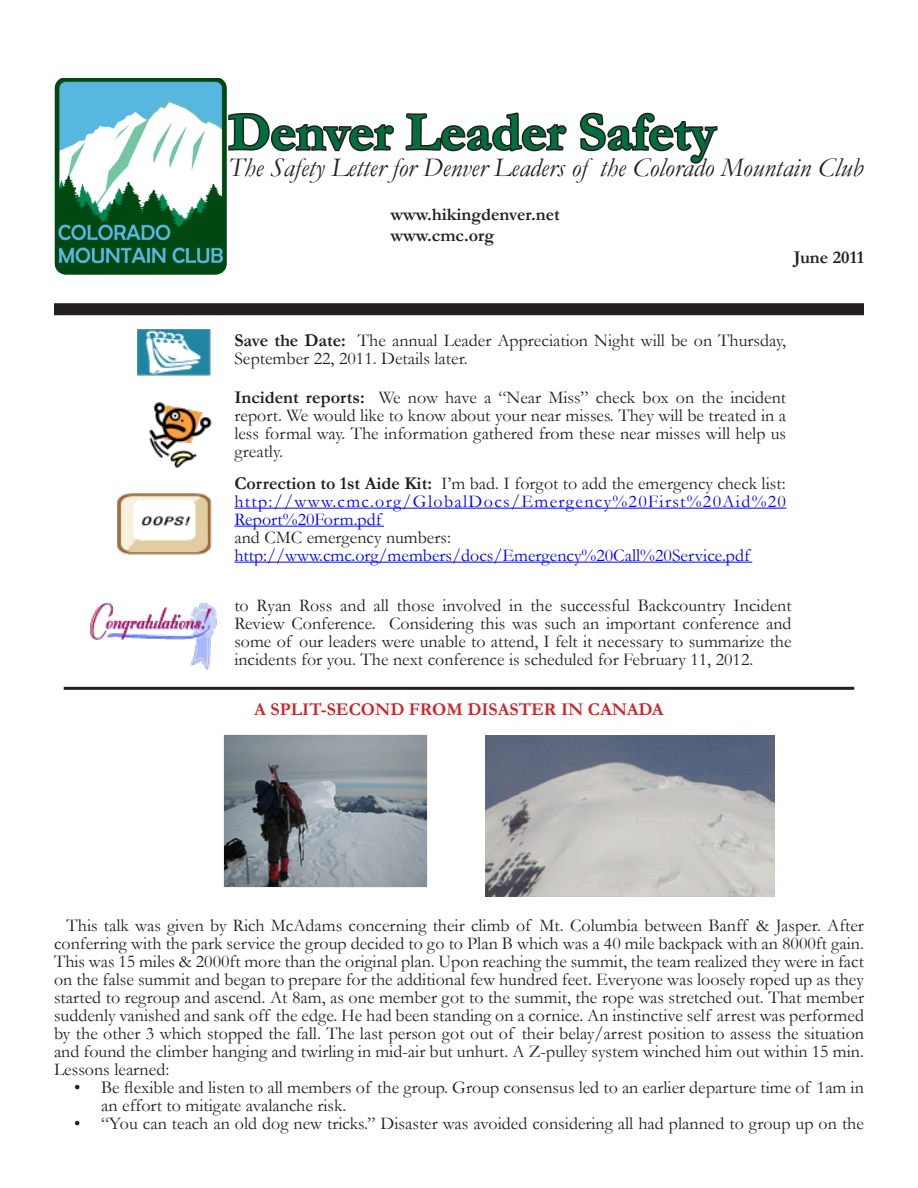
<style>
.page{position:relative;width:918px;height:1188px;background:#fff}
.page>*{position:absolute;margin:0;border:0;box-sizing:border-box;transform-origin:0 0}
.t1{font:700 54px "Garamond";color:#006f3c}
.t2{font:italic 27px "Garamond";color:#231f20}
.t3{font:18px/18px "Garamond";color:#231f20;text-align:justify}
.t4{font:18px/18px "Garamond";letter-spacing:.075em;color:#00f}
.t5{font:18px "Garamond";color:#00f}
.t6{font:700 18px "Garamond";color:#231f20}
.t7{font:700 18px "Garamond";color:#d1232a}
.s1{font-weight:700}
</style>
<div class="page">
<div style="left:54px;top:303px;width:810px;height:12px;background:#231f20"></div>
<img style="left:54px;top:79px;width:172px;height:196px">
<svg style="left:228px;top:112px;width:166px;height:40px"></svg>
<svg style="left:405px;top:112px;width:162px;height:40px"></svg>
<svg style="left:579px;top:112px;width:139px;height:52px"></svg>
<hr style="left:65px;top:687px;width:788px;height:3px;background:#231f20">
<img style="left:137px;top:329px;width:74px;height:47px">
<img style="left:149px;top:402px;width:63px;height:66px">
<img style="left:117px;top:493px;width:95px;height:61px">
<hr style="left:234px;top:508px;width:552px;height:1px;background:#00f">
<hr style="left:234px;top:526px;width:150px;height:1px;background:#00f">
<hr style="left:234px;top:562px;width:518px;height:1px;background:#00f">
<img style="left:90px;top:602px;width:127px;height:68px">
<img style="left:224px;top:735px;width:203px;height:152px">
<img style="left:485px;top:735px;width:290px;height:162px">
<p class="t1" style="left:228px;top:96px;width:489px">Denver Leader Safety</p>
<p class="t2" style="left:228px;top:149px;width:636px">The Safety Letter for Denver Leaders of the Colorado Mountain Club</p>
<p class="t6" style="left:390px;top:202px;width:171px">www.hikingdenver.net</p>
<p class="t6" style="left:390px;top:223px;width:105px">www.cmc.org</p>
<p class="t6" style="left:794px;top:245px;width:72px">June 2011</p>
<p class="t3" style="left:234px;top:331px;width:553px"><span class="s1">Save the Date:</span> The annual Leader Appreciation Night will be on Thursday,<br>September 22, 2011. Details later.</p>
<p class="t3" style="left:234px;top:388px;width:553px"><span class="s1">Incident reports:</span> We now have a “Near Miss” check box on the incident report. We would like to know about your near misses. They will be treated in a less formal way. The information gathered from these near misses will help us greatly.</p>
<p class="t3" style="left:234px;top:474px;width:553px"><span class="s1">Correction to 1st Aide Kit:</span> I’m bad. I forgot to add the emergency check list:</p>
<p class="t4" style="left:234px;top:492px;width:553px">http://www.cmc.org/GlobalDocs/Emergency%20First%20Aid%20<br>Report%20Form.pdf</p>
<p class="t3" style="left:234px;top:528px;width:218px">and CMC emergency numbers:</p>
<p class="t5" style="left:234px;top:543px;width:517px">http://www.cmc.org/members/docs/Emergency%20Call%20Service.pdf</p>
<p class="t3" style="left:234px;top:596px;width:559px">to Ryan Ross and all those involved in the successful Backcountry Incident Review Conference. Considering this was such an important conference and some of our leaders were unable to attend, I felt it necessary to summarize the incidents for you. The next conference is scheduled for February 11, 2012.</p>
<p class="t7" style="left:254px;top:697px;width:411px">A SPLIT-SECOND FROM DISASTER IN CANADA</p>
<p class="t3" style="left:54px;top:916px;width:812px;text-indent:12px">This talk was given by Rich McAdams concerning their climb of Mt. Columbia between Banff &amp; Jasper. After conferring with the park service the group decided to go to Plan B which was a 40 mile backpack with an 8000ft gain.<br>This was 15 miles &amp; 2000ft more than the original plan. Upon reaching the summit, the team realized they were in fact on the false summit and began to prepare for the additional few hundred feet. Everyone was loosely roped up as they started to regroup and ascend. At 8am, as one member got to the summit, the rope was stretched out. That member suddenly vanished and sank off the edge. He had been standing on a cornice. An instinctive self arrest was performed by the other 3 which stopped the fall. The last person got out of their belay/arrest position to assess the situation and found the climber hanging and twirling in mid-air but unhurt. A Z-pulley system winched him out within 15 min.</p>
<p class="t3" style="left:54px;top:1060px;width:117px">Lessons learned:</p>
<p class="t3" style="left:101px;top:1078px;width:764px;text-indent:-27px">• Be flexible and listen to all members of the group. Group consensus led to an earlier departure time of 1am in an effort to mitigate avalanche risk.</p>
<p class="t3" style="left:74px;top:1114px;width:791px">• “You can teach an old dog new tricks.” Disaster was avoided considering all had planned to group up on the</p>
</div>
